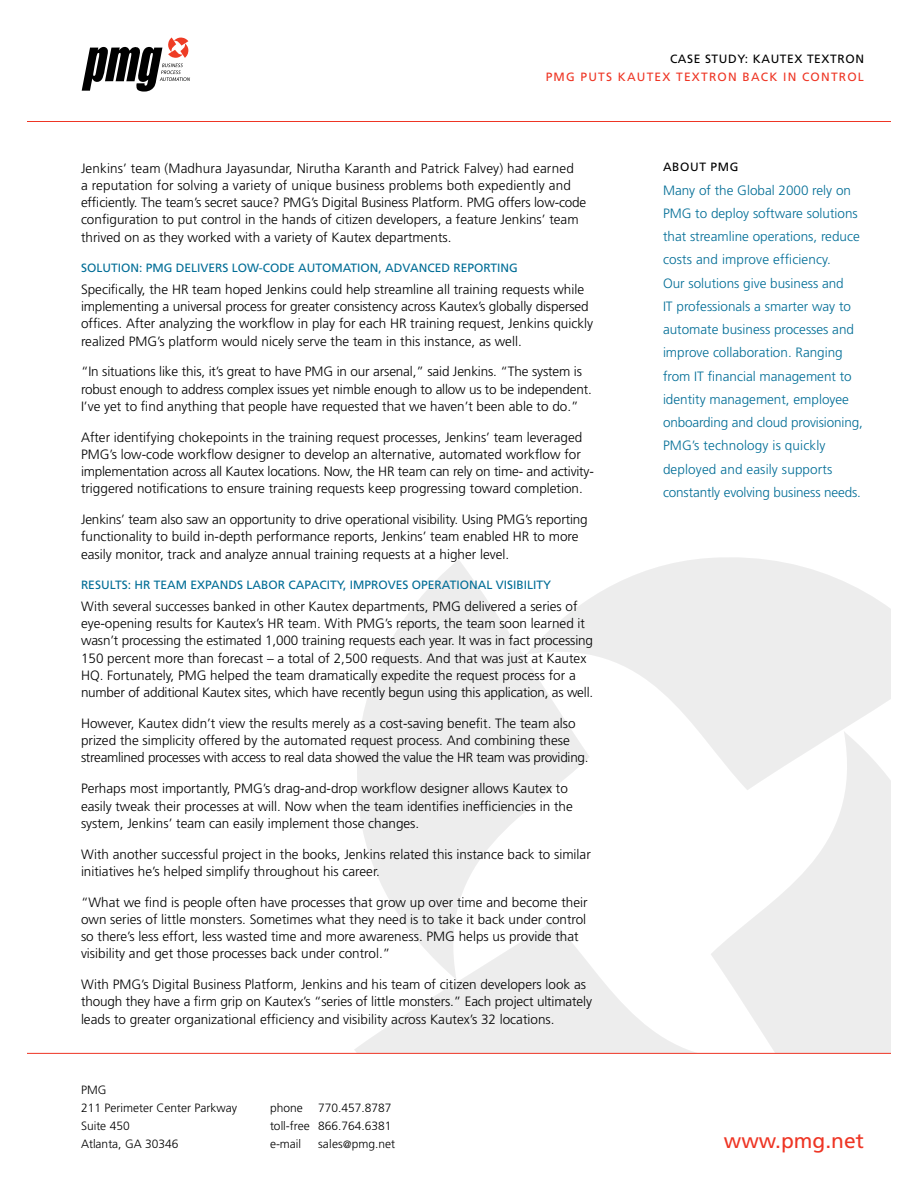
<style>
.page{position:relative;width:918px;height:1188px;background:#fff}
.page>*{position:absolute;margin:0;border:0;box-sizing:border-box;transform-origin:0 0}
.t1{font:21px "Frutiger";color:#ee3524}
.t2{font:300 13.5px/17.2px "Frutiger";color:#000}
.t3{font:300 13.5px/23.2px "Frutiger";color:#006d96}
.t4{font:12px "Frutiger";color:#006d96}
.t5{font:300 12px/18px "Frutiger";color:#000}
.t6{font:12px "Frutiger";letter-spacing:.1em;color:#ee3524}
.t7{font:12px "Frutiger";letter-spacing:.05em;color:#000}
.s1{font-size:10.5px}
</style>
<div class="page">
<svg style="left:750px;top:790px;width:141px;height:263px;fill:#ededed"></svg>
<svg style="left:590px;top:557px;width:301px;height:233px;fill:#ededed"></svg>
<svg style="left:357px;top:560px;width:233px;height:361px;fill:#ededed"></svg>
<svg style="left:354px;top:921px;width:421px;height:132px"></svg>
<hr style="left:27px;top:1053px;width:864px;height:1px;background:#ee3524">
<hr style="left:27px;top:121px;width:864px;height:1px;background:#ee3524">
<svg style="left:82px;top:38px;width:108px;height:54px"></svg>
<p class="t7" style="left:670px;top:52px;width:195px">CASE STUDY: KAUTEX TEXTRON</p>
<p class="t6" style="left:546px;top:70px;width:320px">PMG PUTS KAUTEX TEXTRON BACK IN CONTROL</p>
<p class="t2" style="left:81px;top:159px;width:507px">Jenkins’ team (Madhura Jayasundar, Nirutha Karanth and Patrick Falvey) had earned<br>a reputation for solving a variety of unique business problems both expediently and efficiently. The team’s secret sauce? PMG’s Digital Business Platform. PMG offers low-code configuration to put control in the hands of citizen developers, a feature Jenkins’ team thrived on as they worked with a variety of Kautex departments.</p>
<p class="t4" style="left:81px;top:261px;width:438px">SOLUTION: PMG DELIVERS LOW-CODE AUTOMATION, ADVANCED REPORTING</p>
<p class="t2" style="left:81px;top:281px;width:514px">Specifically, the HR team hoped Jenkins could help streamline all training requests while implementing a universal process for greater consistency across Kautex’s globally dispersed offices. After analyzing the workflow in play for each HR training request, Jenkins quickly realized PMG’s platform would nicely serve the team in this instance, as well.</p>
<p class="t2" style="left:81px;top:363px;width:512px">“In situations like this, it’s great to have PMG in our arsenal,” said Jenkins. “The system is robust enough to address complex issues yet nimble enough to allow us to be independent.<br>I’ve yet to find anything that people have requested that we haven’t been able to do.”</p>
<p class="t2" style="left:81px;top:428px;width:514px">After identifying chokepoints in the training request processes, Jenkins’ team leveraged PMG’s low-code workflow designer to develop an alternative, automated workflow for implementation across all Kautex locations. Now, the HR team can rely on time- and activity&shy;triggered notifications to ensure training requests keep progressing toward completion.</p>
<p class="t2" style="left:81px;top:511px;width:508px">Jenkins’ team also saw an opportunity to drive operational visibility. Using PMG’s reporting functionality to build in-depth performance reports, Jenkins’ team enabled HR to more easily monitor, track and analyze annual training requests at a higher level.</p>
<p class="t4" style="left:81px;top:578px;width:472px">RESULTS: HR TEAM EXPANDS LABOR CAPACITY, IM PROVES OPERATIONAL VISIBILITY</p>
<p class="t2" style="left:81px;top:598px;width:514px">With several successes banked in other Kautex departments, PMG delivered a series of eye-opening results for Kautex’s HR team. With PMG’s reports, the team soon learned it wasn’t processing the estimated 1,000 training requests each year. It was in fact processing 150 percent more than forecast – a total of 2,500 requests. And that was just at Kautex HQ. Fortunately, PMG helped the team dramatically expedite the request process for a number of additional Kautex sites, which have recently begun using this application, as well.</p>
<p class="t2" style="left:81px;top:715px;width:509px">However, Kautex didn’t view the results merely as a cost-saving benefit. The team also prized the simplicity offered by the automated request process. And combining these streamlined processes with access to real data showed the value the HR team was providing.</p>
<p class="t2" style="left:81px;top:780px;width:493px">Perhaps most importantly, PMG’s drag-and-drop workflow designer allows Kautex to easily tweak their processes at will. Now when the team identifies inefficiencies in the system, Jenkins’ team can easily implement those changes.</p>
<p class="t2" style="left:81px;top:845px;width:511px">With another successful project in the books, Jenkins related this instance back to similar initiatives he’s helped simplify throughout his career.</p>
<p class="t2" style="left:81px;top:893px;width:508px">“What we find is people often have processes that grow up over time and become their own series of little monsters. Sometimes what they need is to take it back under control so there’s less effort, less wasted time and more awareness. PMG helps us provide that visibility and get those processes back under control.”</p>
<p class="t2" style="left:81px;top:976px;width:513px">With PMG’s Digital Business Platform, Jenkins and his team of citizen developers look as though they have a firm grip on Kautex’s “series of little monsters.” Each project ultimately leads to greater organizational efficiency and visibility across Kautex’s 32 locations.</p>
<p class="t5" style="left:81px;top:1081px;width:157px">PMG<br>211 Perimeter Center Parkway<br>Suite 450<br>Atlanta, GA 30346</p>
<p class="t5" style="left:270px;top:1099px;width:34px">phone</p>
<p class="t5" style="left:270px;top:1099px;width:123px;text-align:justify;text-indent:48px">770.457.8787 toll-free 866.764.6381 e-mail</p>
<p class="t5" style="left:318px;top:1135px;width:79px">sales<span class="s1">@</span>pmg.net</p>
<p class="t7" style="left:663px;top:160px;width:77px">ABOUT PMG</p>
<p class="t3" style="left:663px;top:178px;width:201px">Many of the Global 2000 rely on<br>PMG to deploy software solutions that streamline operations, reduce costs and improve efficiency.<br>Our solutions give business and<br>IT professionals a smarter way to automate business processes and improve collaboration. Ranging from IT financial management to identity management, employee onboarding and cloud provisioning,<br>PMG’s technology is quickly deployed and easily supports constantly evolving business needs.</p>
<h1 class="t1" style="left:724px;top:1128px;width:142px">WWW.PMG.NET</h1>
</div>
